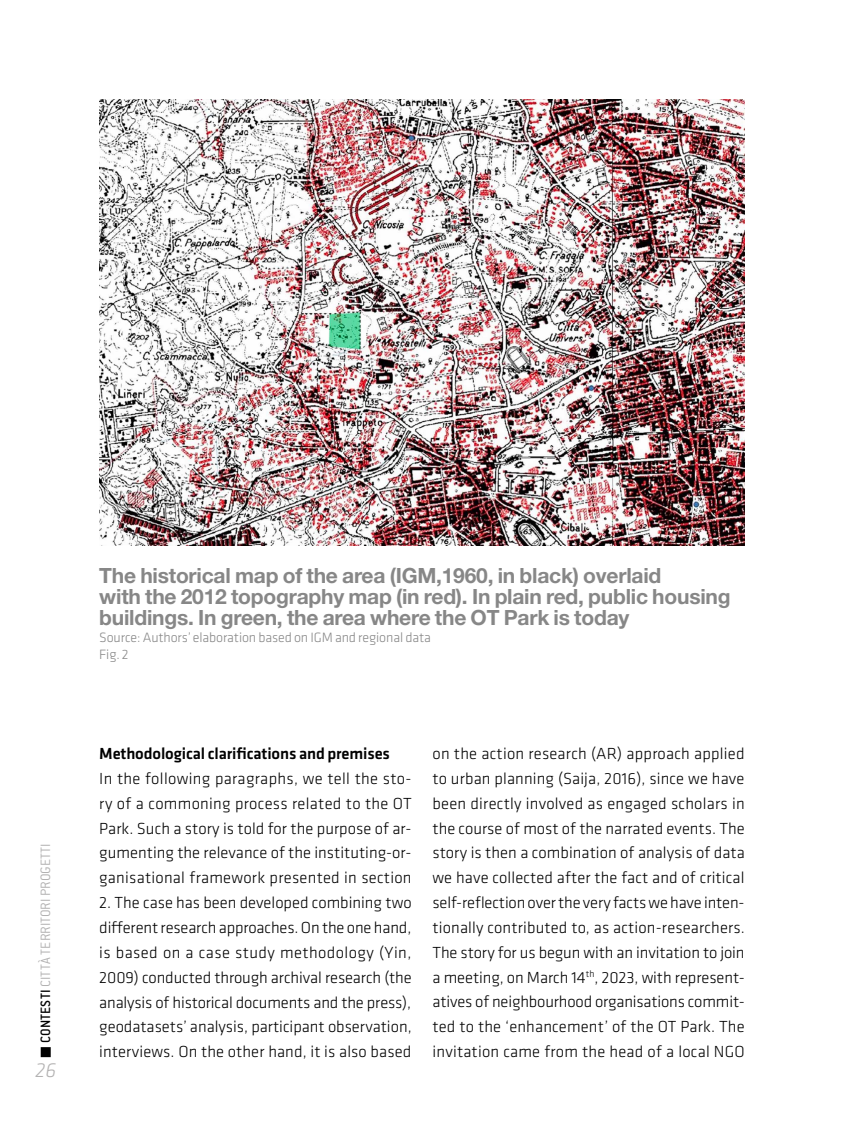
<style>
.page{position:relative;width:844px;height:1141px;background:#fff}
.page>*{position:absolute;margin:0;border:0;box-sizing:border-box;transform-origin:0 0}
.t1{font:700 21px/21px "Helvetica Neue LT Pro";letter-spacing:-.01em;color:#878787}
.t2{font:italic 300 21px "Klavika";color:#b3b2b2}
.t3{font:300 16.62px/24.8px "Klavika";letter-spacing:.01em;color:#000;text-align:justify}
.t4{font:500 16.62px "Klavika";letter-spacing:-.01em;color:#000}
.t5{font:14.88px "Conduit ITC Light";letter-spacing:.005em;color:#b3b2b2}
.t6{font:300 14px/16.8px "Klavika";letter-spacing:-.01em;color:#878787}
.s1{font-family:"Conduit ITC Medium";color:#000}
</style>
<div class="page">
<div style="left:42px;top:1048px;width:8px;height:8px;background:#000"></div>
<div style="left:41px;top:1047px;width:10px;height:10px;border:2px solid #000"></div>
<img style="left:99px;top:99px;width:645px;height:447px">
<p class="t5" style="left:36px;top:1043px;width:201px;rotate:-90deg"><span class="s1">CONTESTI</span> CITTÀ TERRITORI PROGETTI</p>
<p class="t2" style="left:35px;top:1059px;width:22px">26</p>
<p class="t1" style="left:99px;top:565px;width:632px">The historical map of the area (IGM,1960, in black) overlaid<br>with the 2012 topography map (in red). In plain red, public housing buildings. In green, the area where the OT Park is today</p>
<p class="t6" style="left:99px;top:629px;width:333px">Source: Authors’ elaboration based on IGM and regional data<br>Fig. 2</p>
<p class="t4" style="left:99px;top:744px;width:292px">Methodological clarifications and premises</p>
<p class="t3" style="left:99px;top:766px;width:314px">In the following paragraphs, we tell the sto&shy;ry of a commoning process related to the OT Park. Such a story is told for the purpose of ar&shy;gumenting the relevance of the instituting-or&shy;ganisational framework presented in section</p>
<p class="t3" style="left:99px;top:890px;width:314px">2. The case has been developed combining two different research approaches. On the one hand, is based on a case study methodology (Yin, 2009) conducted through archival research (the analysis of historical documents and the press), geodatasets’ analysis, participant observation, interviews. On the other hand, it is also based</p>
<p class="t3" style="left:432px;top:741px;width:314px">on the action research (AR) approach applied to urban planning (Saija, 2016), since we have been directly involved as engaged scholars in the course of most of the narrated events. The story is then a combination of analysis of data we have collected after the fact and of critical self-reflection over the very facts we have inten&shy;tionally contributed to, as action-researchers.<br>The story for us begun with an invitation to join a meeting, on March 14<sup>th</sup>, 2023, with represent&shy;atives of neighbourhood organisations commit&shy;ted to the ‘enhancement’ of the OT Park. The invitation came from the head of a local NGO</p>
</div>
